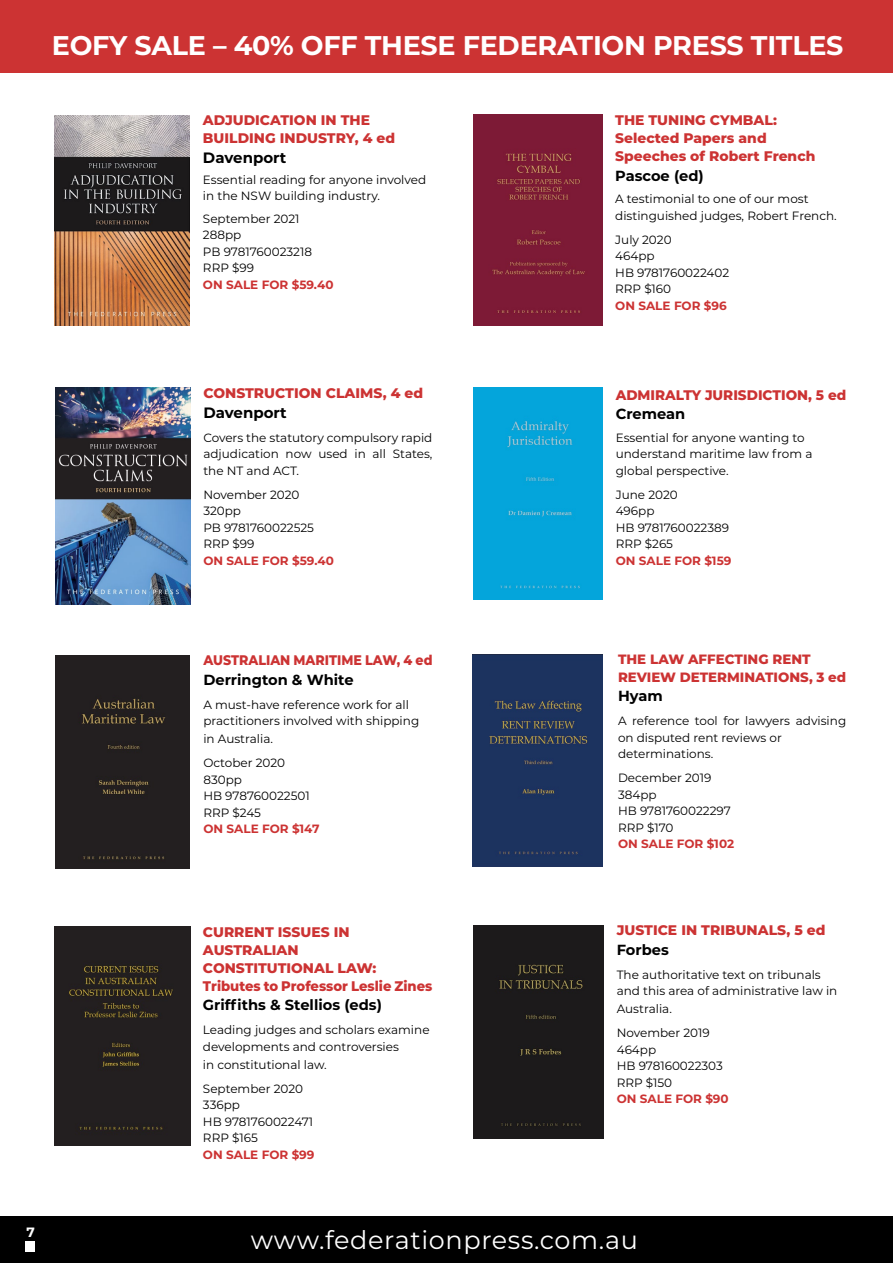
<style>
.page{position:relative;width:893px;height:1263px;background:#fff}
.page>*{position:absolute;margin:0;border:0;box-sizing:border-box;transform-origin:0 0}
.t1{font:700 27px "Montserrat";letter-spacing:-.01em;color:#fff}
.t2{font:25.5px "Montserrat";letter-spacing:.025em;color:#fff}
.t3{font:700 15px "Montserrat";color:#000}
.t4{font:700 14.7px "Montserrat";color:#000}
.t5{font:800 13.8px/18px "Montserrat";color:#c33}
.t6{font:800 13.8px "Montserrat";color:#c33;scale:.91 1}
.t7{font:800 13.5px/18px "Montserrat";color:#c33}
.t8{font:700 13.5px "Montserrat";color:#fff}
.t9{font:12px/16.5px "Montserrat";color:#000}
.t10{font:700 12px "Montserrat";color:#c33}
</style>
<div class="page">
<div style="left:0;top:1216px;width:893px;height:47px;background:#000"></div>
<div style="left:25px;top:1241px;width:10px;height:11px;background:#fff"></div>
<div style="left:0;top:0;width:893px;height:73px;background:#c33"></div>
<img style="left:54px;top:115px;width:136px;height:211px">
<img style="left:55px;top:388px;width:136px;height:216px">
<div style="left:56px;top:655px;width:133px;height:213px;background:#231f20"></div>
<img style="left:54px;top:926px;width:136px;height:219px">
<img style="left:473px;top:115px;width:129px;height:211px">
<div style="left:473px;top:387px;width:130px;height:212px;background:#04a5db"></div>
<img style="left:473px;top:655px;width:130px;height:212px">
<div style="left:473px;top:925px;width:131px;height:213px;background:#1c1a1b"></div>
<h1 class="t1" style="left:52px;top:26px;width:793px">EOFY SALE – 40% OFF THESE FEDERATION PRESS TITLES</h1>
<p class="t5" style="left:203px;top:111px;width:194px">ADJUDICATION IN THE<br>BUILDING INDUSTRY, 4 ed</p>
<p class="t3" style="left:203px;top:147px;width:85px">Davenport</p>
<p class="t9" style="left:203px;top:171px;width:225px">Essential reading for anyone involved in the NSW building industry.</p>
<p class="t9" style="left:203px;top:210px;width:111px">September 2021<br>288pp<br>PB 9781760023218<br>RRP $99</p>
<p class="t10" style="left:203px;top:276px;width:132px">ON SALE FOR $59.40</p>
<p class="t5" style="left:203px;top:384px;width:221px">CONSTRUCTION CLAIMS, 4 ed</p>
<p class="t3" style="left:203px;top:402px;width:85px">Davenport</p>
<p class="t9" style="left:203px;top:429px;width:231px;text-align:justify">Covers the statutory compulsory rapid adjudication now used in all States, the NT and ACT.</p>
<p class="t9" style="left:203px;top:486px;width:112px">November 2020<br>320pp<br>PB 9781760022525<br>RRP $99</p>
<p class="t10" style="left:203px;top:552px;width:132px">ON SALE FOR $59.40</p>
<p class="t5" style="left:615px;top:111px;width:202px">THE TUNING CYMBAL:<br>Selected Papers and<br>Speeches of Robert French</p>
<p class="t4" style="left:615px;top:165px;width:90px">Pascoe (ed)</p>
<p class="t9" style="left:615px;top:190px;width:223px">A testimonial to one of our most distinguished judges, Robert French.</p>
<p class="t9" style="left:615px;top:231px;width:116px">July 2020<br>464pp<br>HB 9781760022402<br>RRP $160</p>
<p class="t10" style="left:615px;top:297px;width:113px">ON SALE FOR $96</p>
<p class="t5" style="left:616px;top:385px;width:232px">ADMIRALTY JURISDICTION, 5 ed</p>
<p class="t4" style="left:616px;top:403px;width:71px">Cremean</p>
<p class="t9" style="left:616px;top:429px;width:198px">Essential for anyone wanting to understand maritime law from a global perspective.</p>
<p class="t9" style="left:616px;top:486px;width:115px">June 2020<br>496pp<br>HB 9781760022389<br>RRP $265</p>
<p class="t10" style="left:616px;top:552px;width:117px">ON SALE FOR $159</p>
<p class="t8" style="left:26px;top:1222px;width:10px">7</p>
<p class="t6" style="left:203px;top:650px;width:253px">AUSTRALIAN MARITIME LAW, 4 ed</p>
<p class="t4" style="left:203px;top:669px;width:152px">Derrington &amp; White</p>
<p class="t9" style="left:203px;top:696px;width:217px">A must-have reference work for all practitioners involved with shipping</p>
<p class="t9" style="left:203px;top:727px;width:83px;line-height:24px">in Australia.<br>October 2020</p>
<p class="t9" style="left:203px;top:771px;width:108px">830pp<br>HB 978760022501<br>RRP $245</p>
<p class="t10" style="left:203px;top:820px;width:118px">ON SALE FOR $147</p>
<p class="t5" style="left:203px;top:922px;width:231px">CURRENT ISSUES IN<br>AUSTRALIAN<br>CONSTITUTIONAL LAW:<br>Tributes to Professor Leslie Zines</p>
<p class="t4" style="left:203px;top:994px;width:180px">Griffiths &amp; Stellios (eds)</p>
<p class="t9" style="left:203px;top:1021px;width:228px">Leading judges and scholars examine developments and controversies</p>
<p class="t9" style="left:203px;top:1052px;width:125px;line-height:24px">in constitutional law.<br>September 2020</p>
<p class="t9" style="left:203px;top:1096px;width:112px">336pp<br>HB 9781760022471<br>RRP $165</p>
<p class="t10" style="left:203px;top:1146px;width:113px">ON SALE FOR $99</p>
<p class="t7" style="left:618px;top:649px;width:230px">THE LAW AFFECTING RENT<br>REVIEW DETERMINATIONS, 3 ed</p>
<p class="t4" style="left:618px;top:685px;width:46px">Hyam</p>
<p class="t9" style="left:618px;top:712px;width:230px">A reference tool for lawyers advising on disputed rent reviews or determinations.</p>
<p class="t9" style="left:618px;top:769px;width:114px">December 2019<br>384pp<br>HB 9781760022297<br>RRP $170</p>
<p class="t10" style="left:618px;top:835px;width:118px">ON SALE FOR $102</p>
<p class="t5" style="left:617px;top:921px;width:210px">JUSTICE IN TRIBUNALS, 5 ed</p>
<p class="t4" style="left:617px;top:939px;width:54px">Forbes</p>
<p class="t9" style="left:617px;top:966px;width:222px">The authoritative text on tribunals and this area of administrative law in</p>
<p class="t9" style="left:617px;top:997px;width:95px;line-height:24px">Australia.<br>November 2019</p>
<p class="t9" style="left:617px;top:1041px;width:108px">464pp<br>HB 978160022303<br>RRP $150</p>
<p class="t10" style="left:617px;top:1090px;width:114px">ON SALE FOR $90</p>
<h2 class="t2" style="left:251px;top:1222px;width:389px">www.federationpress.com.au</h2>
</div>
